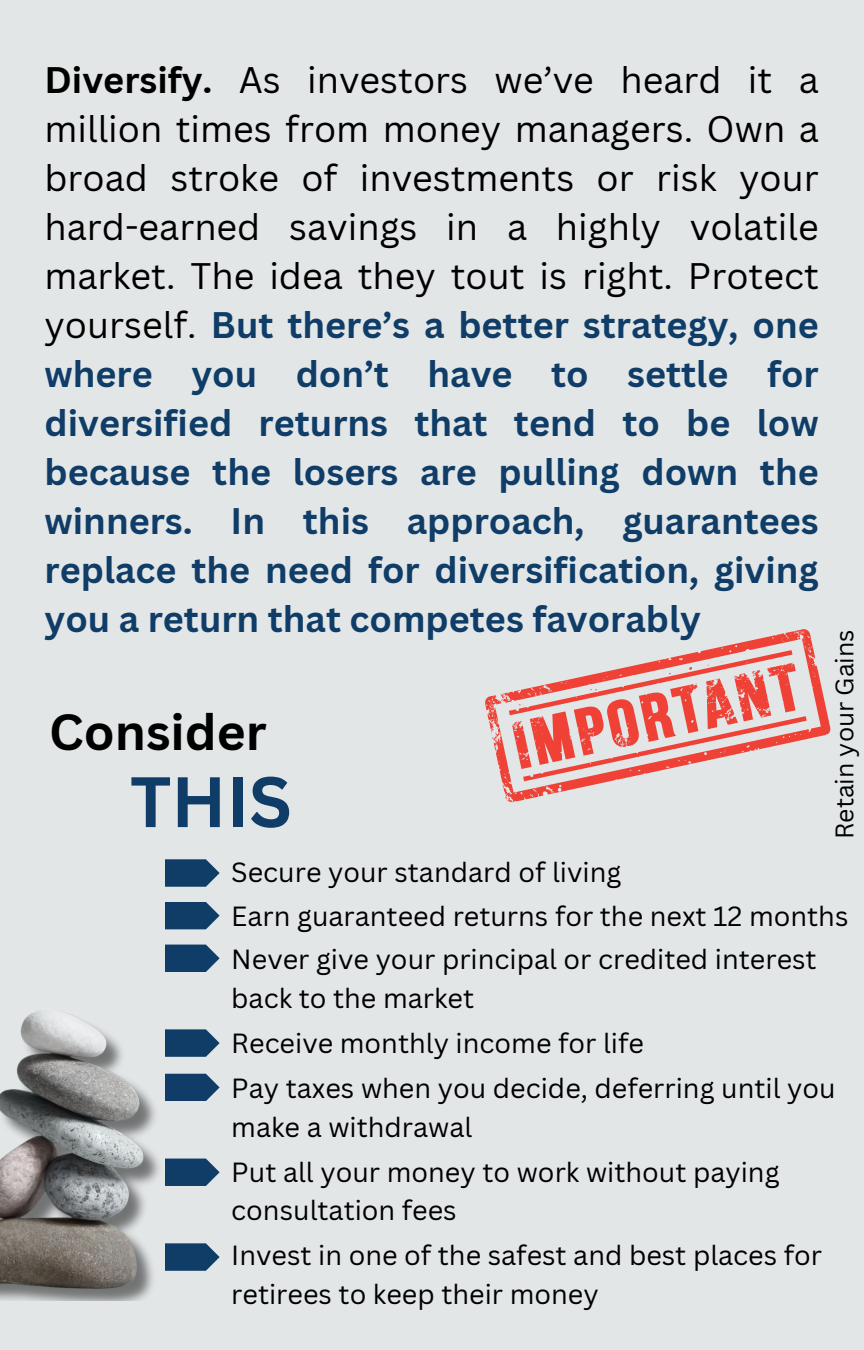
<style>
.page{position:relative;width:864px;height:1350px;background:#e3e6e7}
.page>*{position:absolute;margin:0;border:0;box-sizing:border-box;transform-origin:0 0}
.t1{font:700 69.75px "Canva Sans";color:#0f3d67}
.t2{font:700 49.5px "Canva Sans";color:#000}
.t3{font:700 36px/49.1px "Canva Sans";color:#0f3d67;text-align:justify}
.t4{font:27px/38.7px "Canva Sans";color:#000}
.t5{font:24.75px "Canva Sans";color:#000}
.s1{color:#000}
.s2{font-weight:400;color:#000}
</style>
<div class="page">
<img style="left:0;top:929px;width:207px;height:371px">
<svg style="left:165px;top:859px;width:55px;height:28px;background:#2e567a"></svg>
<svg style="left:165px;top:902px;width:55px;height:27px"></svg>
<svg style="left:165px;top:945px;width:55px;height:27px"></svg>
<svg style="left:165px;top:1029px;width:55px;height:28px;background:#2e567a"></svg>
<svg style="left:165px;top:1074px;width:55px;height:27px"></svg>
<svg style="left:165px;top:1159px;width:55px;height:27px"></svg>
<svg style="left:165px;top:1243px;width:55px;height:28px;background:#2e567a"></svg>
<svg style="left:503px;top:629px;width:328px;height:173px"></svg>
<svg style="left:485px;top:650px;width:322px;height:138px"></svg>
<h3 class="t3" style="left:45px;top:55px;width:776px"><span class="s1">Diversify.</span> <span class="s2">As investors we’ve heard it a million times from money managers. Own a broad stroke of investments or risk your hard-earned savings in a highly volatile market. The idea they tout is right. Protect yourself.</span> But there’s a better strategy, one where you don’t have to settle for diversified returns that tend to be low because the losers are pulling down the winners. In this approach, guarantees replace the need for diversification, giving you a return that competes favorably</h3>
<p class="t5" style="left:827px;top:839px;width:211px;rotate:-90deg">Retain your Gains</p>
<p class="t2" style="left:49px;top:697px;width:219px">Consider</p>
<p class="t1" style="left:130px;top:753px;width:163px">THIS</p>
<h2 class="t4" style="left:231px;top:852px;width:392px">Secure your standard of living</h2>
<h1 class="t4" style="left:231px;top:896px;width:619px">Earn guaranteed returns for the next 12 months</h1>
<p class="t4" style="left:231px;top:940px;width:587px">Never give your principal or credited interest back to the market</p>
<p class="t4" style="left:231px;top:1023px;width:414px">Receive monthly income for life</p>
<p class="t4" style="left:231px;top:1068px;width:606px">Pay taxes when you decide, deferring until you make a withdrawal</p>
<p class="t4" style="left:231px;top:1152px;width:550px">Put all your money to work without paying consultation fees</p>
<p class="t4" style="left:231px;top:1236px;width:592px">Invest in one of the safest and best places for retirees to keep their money</p>
</div>
